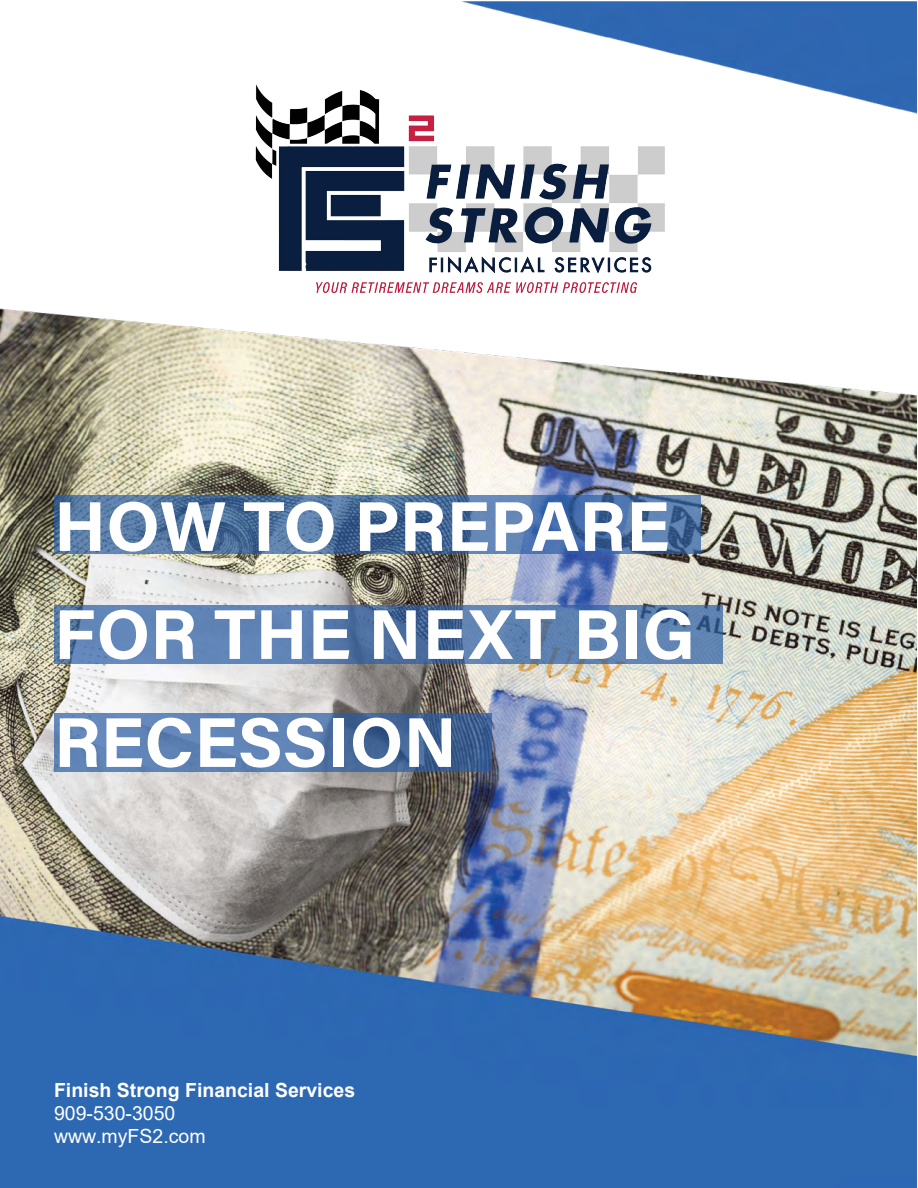
<style>
.page{position:relative;width:918px;height:1188px;background:#fff}
.page>*{position:absolute;margin:0;border:0;box-sizing:border-box;transform-origin:0 0}
.t1{font:700 70.5px/108px "Acumin Pro";color:#fff}
.t2{font:700 19.5px "Arial";color:#fff}
.t3{font:19.5px/23.2px "Arial";color:#fff}
</style>
<div class="page">
<img style="left:0;top:1px;width:917px;height:1187px">
<svg style="left:55px;top:496px;width:646px;height:58px;background:#4b6f9f"></svg>
<svg style="left:55px;top:605px;width:668px;height:59px;background:#597cac"></svg>
<svg style="left:55px;top:713px;width:437px;height:59px;background:#5376a8"></svg>
<img style="left:199px;top:69px;width:523px;height:242px">
<p class="t1" style="left:54px;top:469px;width:643px">HOW TO PREPARE<br>FOR THE NEXT BIG<br>RECESSION</p>
<p class="t2" style="left:54px;top:1076px;width:303px">Finish Strong Financial Services</p>
<p class="t3" style="left:54px;top:1102px;width:153px">909-530-3050 www.myFS2.com</p>
</div>
